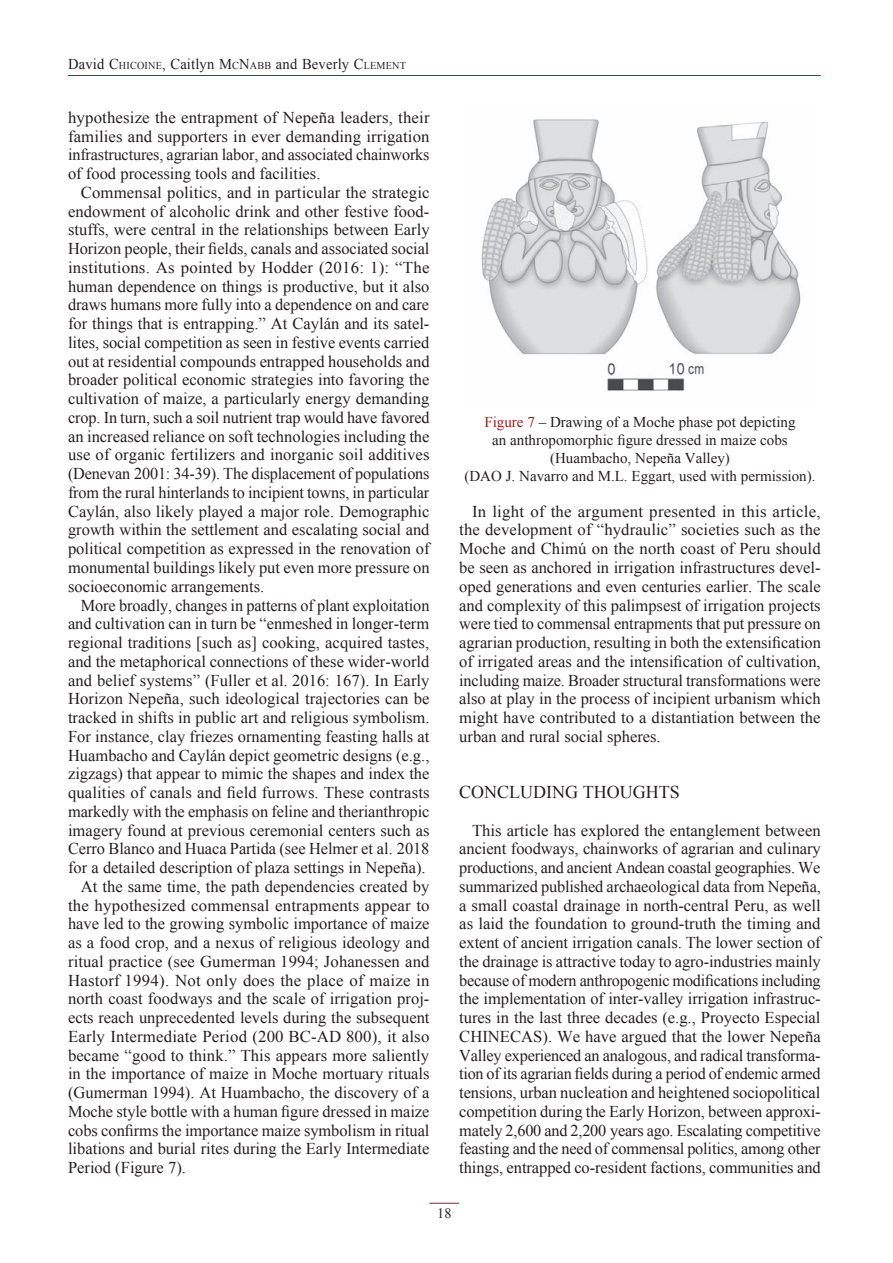
<style>
.page{position:relative;width:893px;height:1263px;background:#fff}
.page>*{position:absolute;margin:0;border:0;box-sizing:border-box;transform-origin:0 0}
.T_a{font:18px "Times New Roman";color:#231f20}
.txt_Normal{font:16.5px/18.8px "Times New Roman";color:#231f20;text-align:justify}
.txt_Normal_sa{font:16.5px/18.8px "Times New Roman";letter-spacing:-.005em;color:#231f20;text-align:justify}
.titre_figure{font:15px/18px "Times New Roman";color:#231f20;text-align:center}
.t1{font:14.25px "Times New Roman";color:#231f20}
.s1{font-style:inherit}
.s2{font-size:10.5px}
.s3{color:#9c1e1f}
</style>
<div class="page">
<hr style="left:68px;top:75px;width:753px;height:1px;background:#9c1e1f">
<hr style="left:429px;top:1203px;width:30px;height:1px;background:#9c1e1f">
<img style="left:481px;top:119px;width:320px;height:272px">
<p class="titre_figure" style="left:68px;top:55px;width:339px">David <span class="s1">C</span><span class="s2">HICOINE</span>, Caitlyn <span class="s1">M</span><span class="s2">C</span><span class="s1">N</span><span class="s2">ABB</span> and Beverly <span class="s1">C</span><span class="s2">LEMENT</span></p>
<p class="txt_Normal" style="left:68px;top:108px;width:363px">hypothesize the entrapment of Nepeña leaders, their families and supporters in ever demanding irrigation infrastructures, agrarian labor, and associated chainworks of food processing tools and facilities.</p>
<p class="txt_Normal" style="left:68px;top:183px;width:363px;text-indent:13px">Commensal politics, and in particular the strategic endowment of alcoholic drink and other festive food&shy;stuffs, were central in the relationships between Early Horizon people, their fields, canals and associated social institutions. As pointed by Hodder (2016: 1): “The human dependence on things is productive, but it also draws humans more fully into a dependence on and care for things that is entrapping.” At Caylán and its satel&shy;lites, social competition as seen in festive events carried out at residential compounds entrapped households and broader political economic strategies into favoring the cultivation of maize, a particularly energy demanding crop. In turn, such a soil nutrient trap would have favored an increased reliance on soft technologies including the use of organic fertilizers and inorganic soil additives (Denevan 2001: 34-39). The displacement of populations from the rural hinterlands to incipient towns, in particular Caylán, also likely played a major role. Demographic growth within the settlement and escalating social and political competition as expressed in the renovation of monumental buildings likely put even more pressure on socioeconomic arrangements.</p>
<p class="txt_Normal" style="left:68px;top:595px;width:363px;text-indent:13px">More broadly, changes in patterns of plant exploitation and cultivation can in turn be “enmeshed in longer-term regional traditions [such as] cooking, acquired tastes, and the metaphorical connections of these wider-world and belief systems” (Fuller et al. 2016: 167). In Early Horizon Nepeña, such ideological trajectories can be tracked in shifts in public art and religious symbolism.<br>For instance, clay friezes ornamenting feasting halls at Huambacho and Caylán depict geometric designs (e.g., zigzags) that appear to mimic the shapes and index the qualities of canals and field furrows. These contrasts markedly with the emphasis on feline and therianthropic imagery found at previous ceremonial centers such as Cerro Blanco and Huaca Partida (see Helmer et al. 2018 for a detailed description of plaza settings in Nepeña).</p>
<p class="txt_Normal" style="left:68px;top:877px;width:363px;text-indent:13px">At the same time, the path dependencies created by the hypothesized commensal entrapments appear to have led to the growing symbolic importance of maize as a food crop, and a nexus of religious ideology and ritual practice (see Gumerman 1994; Johanessen and Hastorf 1994). Not only does the place of maize in north coast foodways and the scale of irrigation proj&shy;ects reach unprecedented levels during the subsequent Early Intermediate Period (200 BC-AD 800), it also became “good to think.” This appears more saliently in the importance of maize in Moche mortuary rituals (Gumerman 1994). At Huambacho, the discovery of a Moche style bottle with a human figure dressed in maize cobs confirms the importance maize symbolism in ritual libations and burial rites during the Early Intermediate Period (Figure 7).</p>
<p class="titre_figure" style="left:464px;top:413px;width:352px"><span class="s3">Figure 7</span> – Drawing of a Moche phase pot depicting<br>an anthropomorphic figure dressed in maize cobs (Huambacho, Nepeña Valley)<br>(DAO J. Navarro and M.L. Eggart, used with permission).</p>
<p class="txt_Normal" style="left:459px;top:502px;width:363px;text-indent:13px">In light of the argument presented in this article, the development of “hydraulic” societies such as the Moche and Chimú on the north coast of Peru should be seen as anchored in irrigation infrastructures devel&shy;oped generations and even centuries earlier. The scale and complexity of this palimpsest of irrigation projects were tied to commensal entrapments that put pressure on agrarian production, resulting in both the extensification of irrigated areas and the intensification of cultivation, including maize. Broader structural transformations were also at play in the process of incipient urbanism which might have contributed to a distantiation between the urban and rural social spheres.</p>
<p class="T_a" style="left:459px;top:780px;width:222px">CONCLUDING THOUGHTS</p>
<p class="txt_Normal_sa" style="left:459px;top:820px;width:363px;text-indent:13px">This article has explored the entanglement between ancient foodways, chainworks of agrarian and culinary productions, and ancient Andean coastal geographies. We summarized published archaeological data from Nepeña, a small coastal drainage in north-central Peru, as well as laid the foundation to ground-truth the timing and extent of ancient irrigation canals. The lower section of the drainage is attractive today to agro-industries mainly because of modern anthropogenic modifications including the implementation of inter-valley irrigation infrastruc&shy;tures in the last three decades (e.g., Proyecto Especial CHINECAS). We have argued that the lower Nepeña Valley experienced an analogous, and radical transforma&shy;tion of its agrarian fields during a period of endemic armed tensions, urban nucleation and heightened sociopolitical competition during the Early Horizon, between approxi&shy;mately 2,600 and 2,200 years ago. Escalating competitive feasting and the need of commensal politics, among other things, entrapped co-resident factions, communities and</p>
<p class="t1" style="left:437px;top:1204px;width:16px">18</p>
</div>
